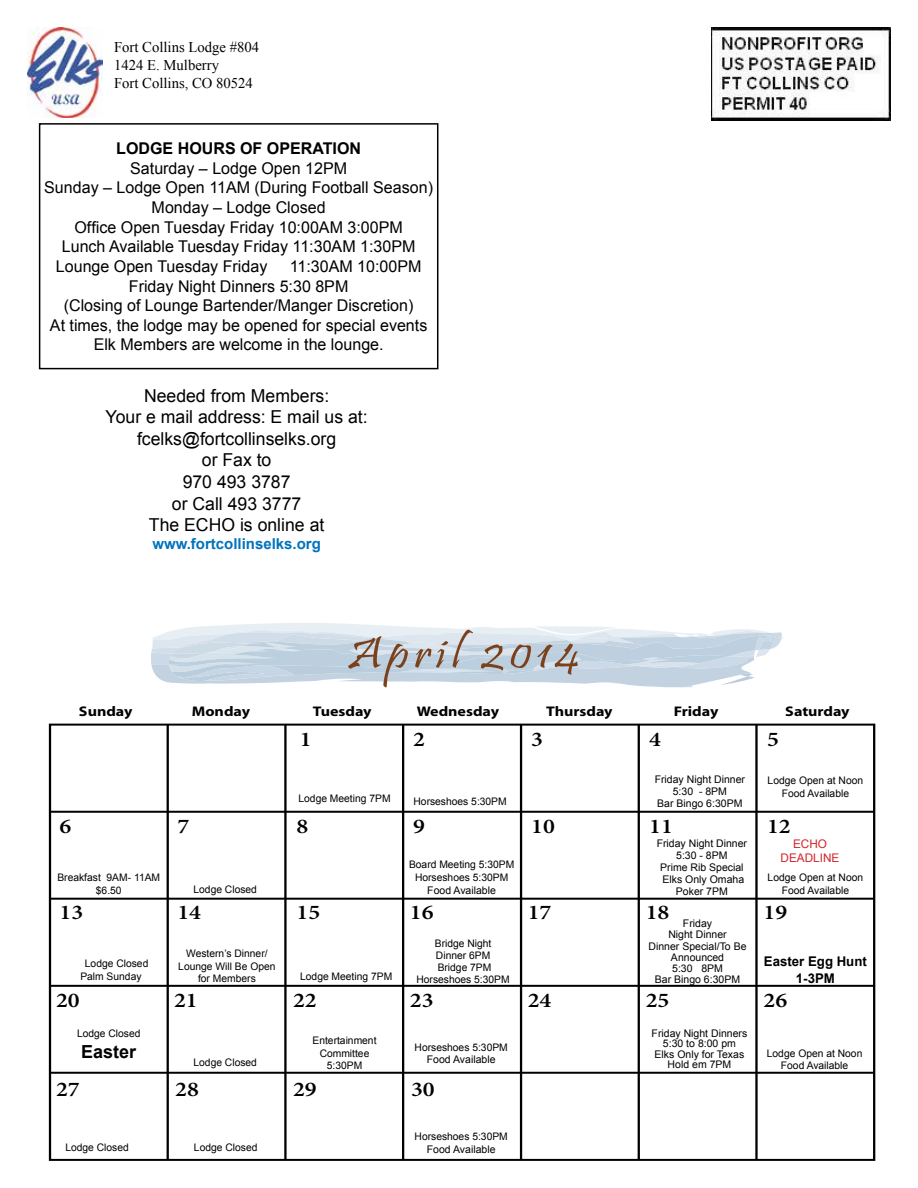
<style>
.page{position:relative;width:918px;height:1188px;background:#fff}
.page>*{position:absolute;margin:0;border:0;box-sizing:border-box;transform-origin:0 0}
.t1{font:46.05px "Pristina";letter-spacing:.1em;color:#7a411b;scale:1.14 1}
.t2{font:600 21px "Minion Pro";color:#000;scale:1.14 1}
.t3{font:700 18px "Arial";color:#000}
.t4{font:17.85px/21.6px "Arial";color:#000;text-align:center}
.t5{font:16.2px "Arial";color:#000}
.t6{font:700 16.2px "Arial";color:#000}
.t7{font:700 15px "Arial";color:#0073bd}
.t8{font:14.85px/18px "Times New Roman";color:#000}
.t9{font:700 13.95px "Myriad";color:#000;scale:1.14 1}
.t10{font:700 13.35px/16.2px "Arial";color:#000;text-align:center}
.t11{font:11.85px/14.4px "Arial";color:#d2232a;text-align:center}
.t12{font:10.5px/12px "Arial";color:#000;text-align:center}
.t13{font:10.35px/12.6px "Arial";color:#000;text-align:center}
</style>
<div class="page">
<img style="left:27px;top:27px;width:75px;height:91px">
<svg style="left:151px;top:623px;width:633px;height:64px"></svg>
<div style="left:49px;top:724px;width:826px;height:437px;border:2px solid #000"></div>
<hr style="left:50px;top:1072px;width:824px;height:2px;background:#000">
<hr style="left:50px;top:985px;width:824px;height:2px;background:#000">
<hr style="left:50px;top:898px;width:824px;height:2px;background:#000">
<hr style="left:50px;top:811px;width:824px;height:2px;background:#000">
<hr style="left:755px;top:725px;width:3px;height:435px;background:#000">
<hr style="left:638px;top:725px;width:2px;height:435px;background:#000">
<hr style="left:520px;top:725px;width:2px;height:435px;background:#000">
<hr style="left:402px;top:725px;width:2px;height:435px;background:#000">
<hr style="left:284px;top:725px;width:2px;height:435px;background:#000">
<hr style="left:167px;top:725px;width:2px;height:435px;background:#000">
<div style="left:39px;top:123px;width:399px;height:246px;border:2px solid #000"></div>
<img style="left:711px;top:27px;width:180px;height:93px">
<h3 class="t8" style="left:114px;top:38px;width:146px">Fort Collins Lodge #804<br>1424 E. Mulberry<br>Fort Collins, CO 80524</h3>
<h3 class="t6" style="left:116px;top:137px;width:246px">LODGE HOURS OF OPERATION</h3>
<h3 class="t5" style="left:130px;top:157px;width:218px">Saturday – Lodge Open 12PM</h3>
<h3 class="t5" style="left:44px;top:177px;width:390px">Sunday – Lodge Open 11AM (During Football Season)</h3>
<h3 class="t5" style="left:152px;top:197px;width:175px">Monday – Lodge Closed</h3>
<h3 class="t5" style="left:74px;top:216px;width:330px">Office Open Tuesday Friday 10:00AM 3:00PM</h3>
<h3 class="t5" style="left:62px;top:236px;width:355px">Lunch Available Tuesday Friday 11:30AM 1:30PM</h3>
<h3 class="t5" style="left:56px;top:256px;width:213px">Lounge Open Tuesday Friday</h3>
<h3 class="t5" style="left:290px;top:256px;width:133px">11:30AM 10:00PM</h3>
<h3 class="t5" style="left:129px;top:275px;width:221px">Friday Night Dinners 5:30 8PM</h3>
<h3 class="t5" style="left:64px;top:295px;width:351px">(Closing of Lounge Bartender/Manger Discretion)</h3>
<h3 class="t5" style="left:50px;top:315px;width:379px">At times, the lodge may be opened for special events</h3>
<h3 class="t5" style="left:94px;top:334px;width:291px">Elk Members are welcome in the lounge.</h3>
<h3 class="t4" style="left:106px;top:385px;width:264px">Needed from Members:<br>Your e mail address: E mail us at: fcelks@fortcollinselks.org<br>or Fax to<br>970 493 3787<br>or Call 493 3777<br>The ECHO is online at</h3>
<h3 class="t7" style="left:152px;top:534px;width:170px">www.fortcollinselks.org</h3>
<h1 class="t1" style="left:348px;top:627px;width:205px">April 2014</h1>
<h3 class="t9" style="left:79px;top:704px;width:48px">Sunday</h3>
<h3 class="t9" style="left:192px;top:704px;width:53px">Monday</h3>
<h3 class="t9" style="left:313px;top:704px;width:53px">Tuesday</h3>
<h3 class="t9" style="left:417px;top:704px;width:74px">Wednesday</h3>
<h3 class="t9" style="left:546px;top:704px;width:60px">Thursday</h3>
<h3 class="t9" style="left:674px;top:704px;width:41px">Friday</h3>
<h3 class="t9" style="left:785px;top:704px;width:58px">Saturday</h3>
<h2 class="t2" style="left:300px;top:725px;width:12px">1</h2>
<h2 class="t2" style="left:413px;top:725px;width:12px">2</h2>
<h2 class="t2" style="left:531px;top:725px;width:12px">3</h2>
<h2 class="t2" style="left:649px;top:725px;width:12px">4</h2>
<h2 class="t2" style="left:767px;top:725px;width:12px">5</h2>
<p class="t12" style="left:655px;top:773px;width:92px">Friday Night Dinner<br>5:30 - 8PM<br>Bar Bingo 6:30PM</p>
<p class="t12" style="left:657px;top:837px;width:92px">Friday Night Dinner<br>5:30 - 8PM<br>Prime Rib Special<br>Elks Only Omaha<br>Poker 7PM</p>
<p class="t13" style="left:768px;top:774px;width:97px">Lodge Open at Noon<br>Food Available</p>
<p class="t13" style="left:299px;top:792px;width:94px">Lodge Meeting 7PM</p>
<p class="t13" style="left:414px;top:795px;width:95px">Horseshoes 5:30PM</p>
<h2 class="t2" style="left:60px;top:812px;width:12px">6</h2>
<h2 class="t2" style="left:177px;top:812px;width:12px">7</h2>
<h2 class="t2" style="left:297px;top:812px;width:12px">8</h2>
<h2 class="t2" style="left:413px;top:812px;width:12px">9</h2>
<h2 class="t2" style="left:531px;top:812px;width:22px">10</h2>
<h2 class="t2" style="left:649px;top:812px;width:22px">11</h2>
<h2 class="t2" style="left:767px;top:812px;width:22px">12</h2>
<p class="t11" style="left:781px;top:837px;width:60px">ECHO<br>DEADLINE</p>
<p class="t13" style="left:409px;top:859px;width:107px">Board Meeting 5:30PM<br>Horseshoes 5:30PM</p>
<p class="t12" style="left:427px;top:884px;width:70px">Food Available</p>
<p class="t13" style="left:768px;top:872px;width:97px">Lodge Open at Noon<br>Food Available</p>
<p class="t13" style="left:57px;top:872px;width:104px">Breakfast 9AM- 11AM $6.50</p>
<p class="t13" style="left:194px;top:883px;width:65px">Lodge Closed</p>
<h2 class="t2" style="left:60px;top:898px;width:22px">13</h2>
<h2 class="t2" style="left:177px;top:898px;width:22px">14</h2>
<h2 class="t2" style="left:297px;top:898px;width:22px">15</h2>
<h2 class="t2" style="left:410px;top:898px;width:22px">16</h2>
<h2 class="t2" style="left:528px;top:898px;width:22px">17</h2>
<h2 class="t2" style="left:646px;top:898px;width:22px">18</h2>
<h2 class="t2" style="left:764px;top:898px;width:22px">19</h2>
<p class="t12" style="left:649px;top:918px;width:100px;line-height:11.2px">Friday<br>Night Dinner<br>Dinner Special/To Be<br>Announced<br>5:30 8PM<br>Bar Bingo 6:30PM</p>
<p class="t13" style="left:417px;top:938px;width:95px;line-height:12px">Bridge Night<br>Dinner 6PM<br>Bridge 7PM<br>Horseshoes 5:30PM</p>
<p class="t13" style="left:178px;top:947px;width:99px">Western’s Dinner/<br>Lounge Will Be Open for Members</p>
<p class="t10" style="left:764px;top:954px;width:104px">Easter Egg Hunt<br>1-3PM</p>
<p class="t13" style="left:80px;top:957px;width:70px;text-align:left;text-indent:5px">Lodge Closed<br>Palm Sunday</p>
<p class="t13" style="left:300px;top:970px;width:94px">Lodge Meeting 7PM</p>
<h2 class="t2" style="left:56px;top:986px;width:22px">20</h2>
<h2 class="t2" style="left:174px;top:986px;width:22px">21</h2>
<h2 class="t2" style="left:293px;top:986px;width:22px">22</h2>
<h2 class="t2" style="left:410px;top:986px;width:22px">23</h2>
<h2 class="t2" style="left:528px;top:986px;width:22px">24</h2>
<h2 class="t2" style="left:646px;top:986px;width:22px">25</h2>
<h2 class="t2" style="left:764px;top:986px;width:22px">26</h2>
<p class="t13" style="left:77px;top:1027px;width:65px">Lodge Closed</p>
<h3 class="t3" style="left:81px;top:1040px;width:57px">Easter</h3>
<p class="t13" style="left:194px;top:1056px;width:65px">Lodge Closed</p>
<h2 class="t2" style="left:56px;top:1075px;width:22px">27</h2>
<h2 class="t2" style="left:175px;top:1075px;width:22px">28</h2>
<p class="t13" style="left:65px;top:1141px;width:65px">Lodge Closed</p>
<p class="t13" style="left:194px;top:1141px;width:65px">Lodge Closed</p>
<p class="t13" style="left:313px;top:1034px;width:66px">Entertainment<br>Committee<br>5:30PM</p>
<p class="t13" style="left:415px;top:1041px;width:95px">Horseshoes 5:30PM</p>
<p class="t12" style="left:427px;top:1054px;width:70px">Food Available</p>
<h2 class="t2" style="left:293px;top:1075px;width:22px">29</h2>
<h2 class="t2" style="left:411px;top:1075px;width:22px">30</h2>
<p class="t13" style="left:415px;top:1130px;width:95px">Horseshoes 5:30PM</p>
<p class="t12" style="left:427px;top:1143px;width:70px">Food Available</p>
<p class="t12" style="left:652px;top:1028px;width:97px;line-height:10.5px">Friday Night Dinners<br>5:30 to 8:00 pm<br>Elks Only for Texas<br>Hold em 7PM</p>
<p class="t13" style="left:767px;top:1047px;width:97px">Lodge Open at Noon<br>Food Available</p>
</div>
